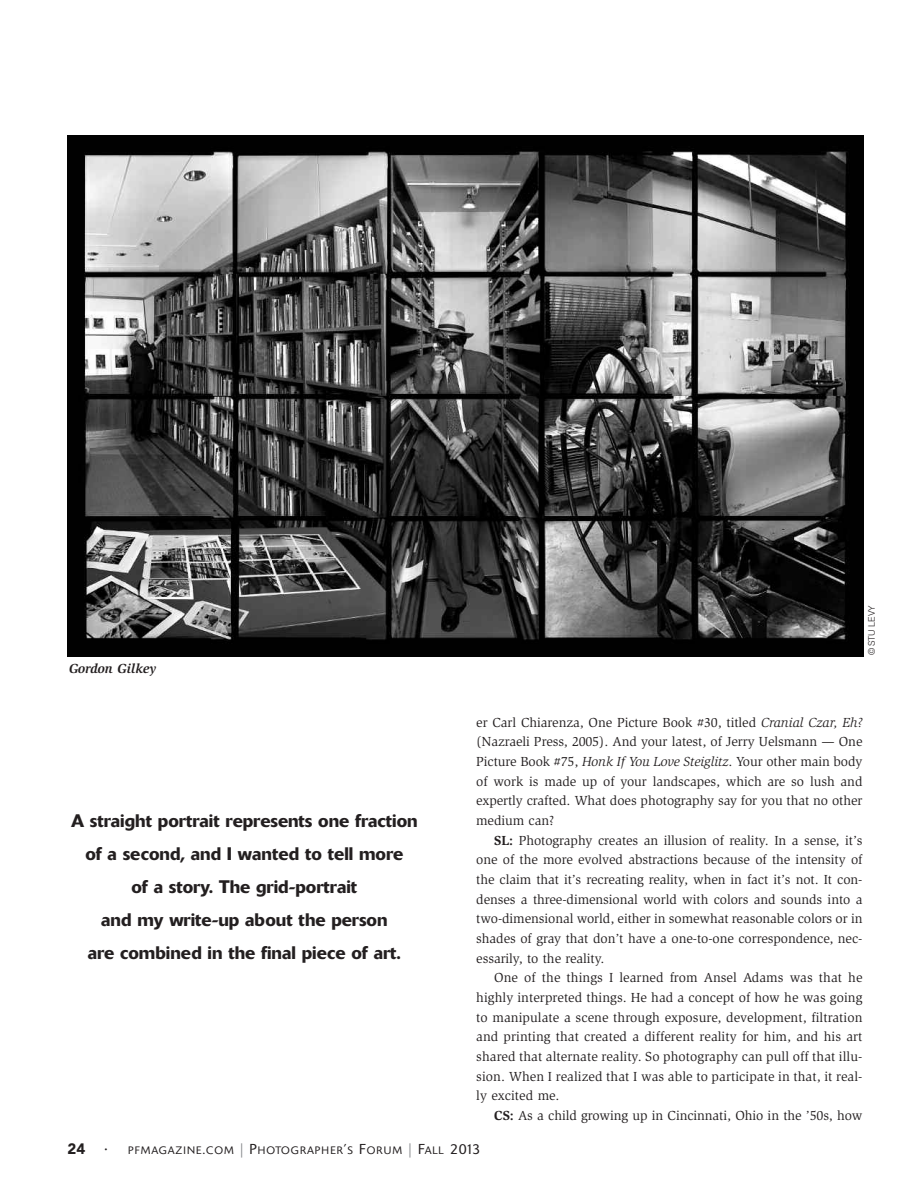
<style>
.page{position:relative;width:918px;height:1202px;background:#fff}
.page>*{position:absolute;margin:0;border:0;box-sizing:border-box;transform-origin:0 0}
.t1{font:500 18px/33px "Delta";color:#231f20;text-align:center}
.t2{font:13.5px/19.6px "Slimbach";letter-spacing:-.005em;color:#231f20;text-align:justify}
.t3{font:italic 700 13.5px "Slimbach";color:#231f20}
.t4{font:300 10.65px "Delta";letter-spacing:.095em;color:#231f20}
.t5{font:300 9px "Helvetica";color:#231f20}
.s1{font-style:italic}
.s2{font-weight:700}
.s3{font-family:"Avenir";font-weight:900;font-size:15px}
.s4{font-size:18px}
.s5{font-size:14.25px}
.s6{font-size:14.25px;color:#808285}
</style>
<div class="page">
<img style="left:68px;top:135px;width:796px;height:521px">
<p class="t3" style="left:69px;top:663px;width:89px">Gordon Gilkey</p>
<h1 class="t1" style="left:71px;top:805px;width:348px">A straight portrait represents one fraction of a second, and I wanted to tell more<br>of a story. The grid-portrait<br>and my write-up about the person<br>are combined in the final piece of art.</h1>
<p class="t5" style="left:866px;top:654px;width:51px;rotate:-90deg">©STU LEVY</p>
<p class="t2" style="left:476px;top:713px;width:388px">er Carl Chiarenza, One Picture Book #30, titled <span class="s1">Cranial Czar, Eh? </span>(Nazraeli Press, 2005). And your latest, of Jerry Uelsmann — One Picture Book #75, <span class="s1">Honk If You Love Steiglitz</span>. Your other main body of work is made up of your landscapes, which are so lush and expertly crafted. What does photography say for you that no other medium can?</p>
<p class="t2" style="left:476px;top:831px;width:388px;text-indent:18px"><span class="s2">SL:</span> Photography creates an illusion of reality. In a sense, it’s one of the more evolved abstractions because of the intensity of the claim that it’s recreating reality, when in fact it’s not. It con&shy;denses a three-dimensional world with colors and sounds into a two-dimensional world, either in somewhat reasonable colors or in shades of gray that don’t have a one-to-one correspondence, nec&shy;essarily, to the reality.</p>
<p class="t2" style="left:476px;top:969px;width:388px;text-indent:18px">One of the things I learned from Ansel Adams was that he highly interpreted things. He had a concept of how he was going to manipulate a scene through exposure, development, filtration and printing that created a different reality for him, and his art shared that alternate reality. So photography can pull off that illu&shy;sion. When I realized that I was able to participate in that, it real&shy;ly excited me.</p>
<p class="t2" style="left:494px;top:1106px;width:370px"><span class="s2">CS:</span> As a child growing up in Cincinnati, Ohio in the ’50s, how</p>
<p class="t4" style="left:68px;top:1146px;width:415px"><span class="s3">24</span> <span class="s4">·</span> PFMAGAZINE<span class="s5">.</span>COM <span class="s6">|</span> <span class="s5">P</span>HOTOGRAPHER<span class="s5">’</span>S <span class="s5">F</span>ORUM <span class="s6">|</span> <span class="s5">F</span>ALL <span class="s5">2013</span></p>
</div>
